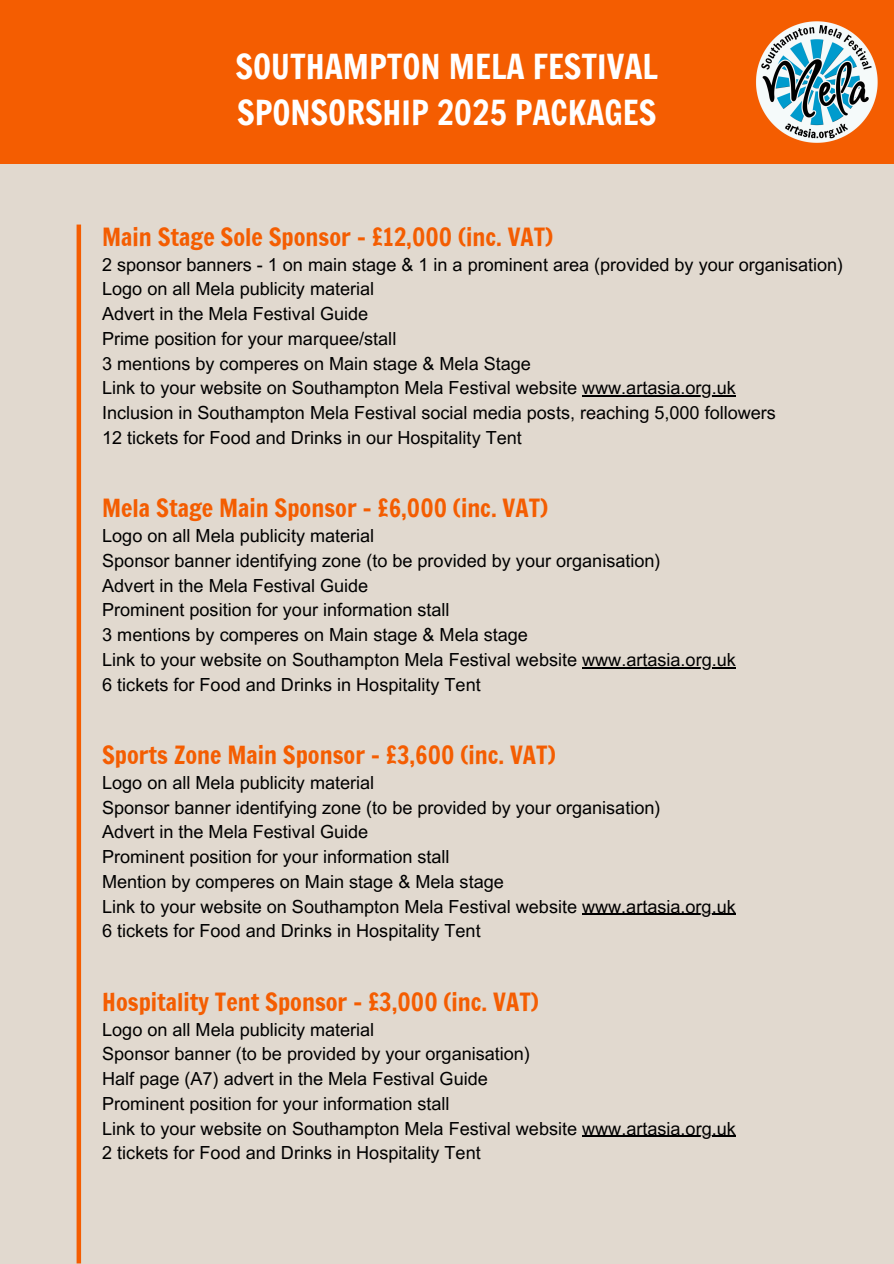
<style>
.page{position:relative;width:894px;height:1264px;background:#fff}
.page>*{position:absolute;margin:0;border:0;box-sizing:border-box;transform-origin:0 0}
.t1{font:33px/46.2px "Francois One";color:#fff}
.t2{font:24px "Francois One";color:#f45d01}
.t3{font:18px "Arial MT Pro";color:#000}
</style>
<div class="page">
<div style="left:0;top:0;width:893px;height:1263px;background:#e1d9cf"></div>
<div style="left:0;top:0;width:893px;height:163px;background:#f45d01"></div>
<hr style="left:77px;top:224px;width:4px;height:1039px;background:#f45d01">
<img style="left:756px;top:21px;width:122px;height:122px">
<hr style="left:582px;top:395px;width:153px;height:1px;background:#000">
<hr style="left:582px;top:667px;width:153px;height:1px;background:#000">
<hr style="left:582px;top:913px;width:153px;height:1px;background:#000">
<hr style="left:582px;top:1135px;width:153px;height:1px;background:#000">
<p class="t1" style="left:235px;top:43px;width:424px">SOUTHAMPTON MELA FESTIVAL<br>SPONSORSHIP 2025 PACKAGES</p>
<p class="t2" style="left:102px;top:220px;width:452px">Main Stage Sole Sponsor - £12,000 (inc. VAT)</p>
<h1 class="t3" style="left:102px;top:257px;width:742px">2 sponsor banners - 1 on main stage &amp; 1 in a prominent area (provided by your organisation)</h1>
<p class="t3" style="left:102px;top:282px;width:273px">Logo on all Mela publicity material</p>
<p class="t3" style="left:102px;top:307px;width:267px">Advert in the Mela Festival Guide</p>
<p class="t3" style="left:102px;top:332px;width:295px">Prime position for your marquee/stall</p>
<p class="t3" style="left:102px;top:356px;width:430px">3 mentions by comperes on Main stage &amp; Mela Stage</p>
<p class="t3" style="left:102px;top:381px;width:635px">Link to your website on Southampton Mela Festival website www.artasia.org.uk</p>
<p class="t3" style="left:102px;top:406px;width:675px">Inclusion in Southampton Mela Festival social media posts, reaching 5,000 followers</p>
<p class="t3" style="left:102px;top:431px;width:421px">12 tickets for Food and Drinks in our Hospitality Tent</p>
<p class="t2" style="left:102px;top:491px;width:447px">Mela Stage Main Sponsor - £6,000 (inc. VAT)</p>
<p class="t3" style="left:102px;top:529px;width:273px">Logo on all Mela publicity material</p>
<p class="t3" style="left:102px;top:554px;width:559px">Sponsor banner identifying zone (to be provided by your organisation)</p>
<p class="t3" style="left:102px;top:578px;width:267px">Advert in the Mela Festival Guide</p>
<p class="t3" style="left:102px;top:603px;width:349px">Prominent position for your information stall</p>
<p class="t3" style="left:102px;top:628px;width:427px">3 mentions by comperes on Main stage &amp; Mela stage</p>
<p class="t3" style="left:102px;top:653px;width:635px">Link to your website on Southampton Mela Festival website www.artasia.org.uk</p>
<p class="t3" style="left:102px;top:677px;width:380px">6 tickets for Food and Drinks in Hospitality Tent</p>
<p class="t2" style="left:102px;top:738px;width:455px">Sports Zone Main Sponsor - £3,600 (inc. VAT)</p>
<p class="t3" style="left:102px;top:775px;width:273px">Logo on all Mela publicity material</p>
<p class="t3" style="left:102px;top:800px;width:559px">Sponsor banner identifying zone (to be provided by your organisation)</p>
<p class="t3" style="left:102px;top:825px;width:267px">Advert in the Mela Festival Guide</p>
<p class="t3" style="left:102px;top:850px;width:349px">Prominent position for your information stall</p>
<p class="t3" style="left:102px;top:874px;width:403px">Mention by comperes on Main stage &amp; Mela stage</p>
<p class="t3" style="left:102px;top:899px;width:635px">Link to your website on Southampton Mela Festival website www.artasia.org.uk</p>
<p class="t3" style="left:102px;top:924px;width:380px">6 tickets for Food and Drinks in Hospitality Tent</p>
<p class="t2" style="left:102px;top:984px;width:438px">Hospitality Tent Sponsor - £3,000 (inc. VAT)</p>
<p class="t3" style="left:102px;top:1022px;width:273px">Logo on all Mela publicity material</p>
<p class="t3" style="left:102px;top:1047px;width:429px">Sponsor banner (to be provided by your organisation)</p>
<p class="t3" style="left:102px;top:1072px;width:387px">Half page (A7) advert in the Mela Festival Guide</p>
<p class="t3" style="left:102px;top:1096px;width:349px">Prominent position for your information stall</p>
<p class="t3" style="left:102px;top:1121px;width:635px">Link to your website on Southampton Mela Festival website www.artasia.org.uk</p>
<p class="t3" style="left:102px;top:1146px;width:380px">2 tickets for Food and Drinks in Hospitality Tent</p>
</div>
